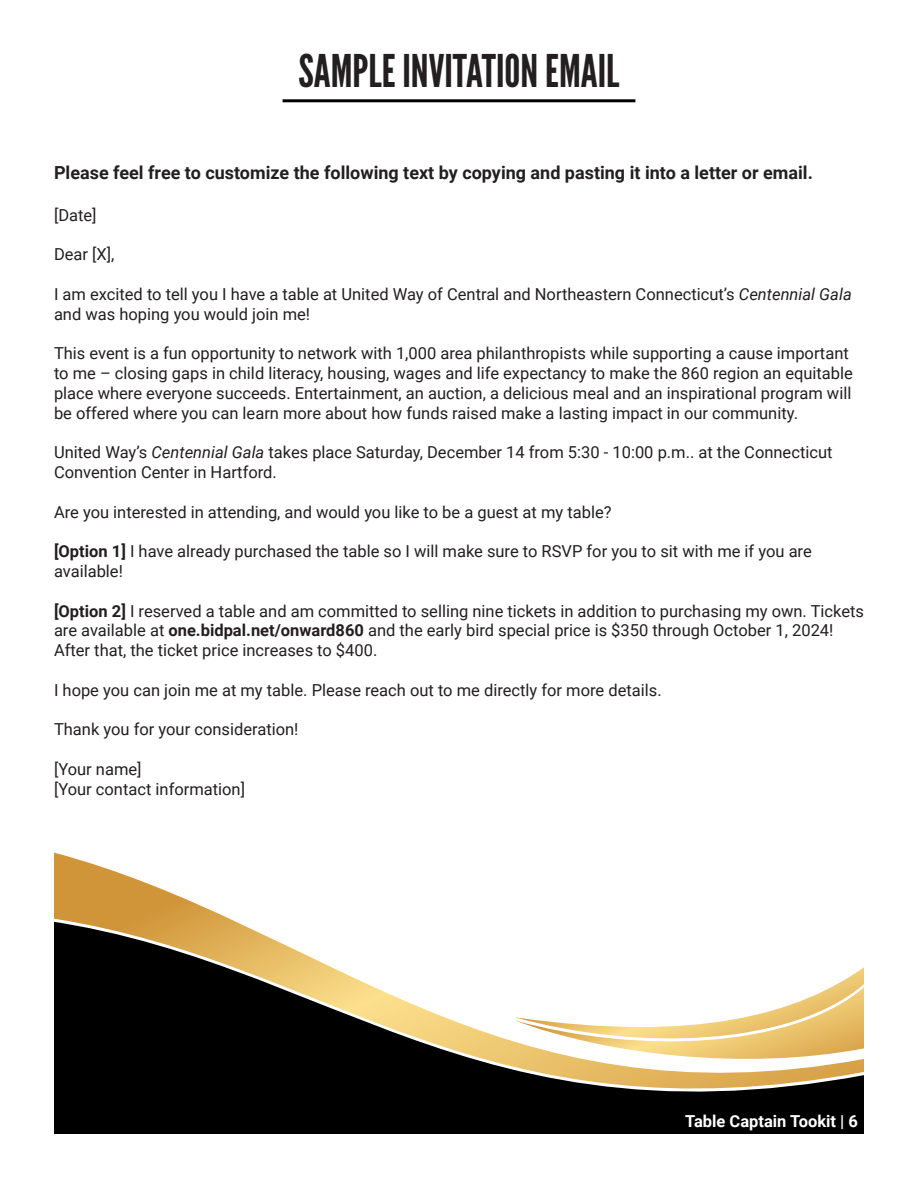
<style>
.page{position:relative;width:918px;height:1188px;background:#fff}
.page>*{position:absolute;margin:0;border:0;box-sizing:border-box;transform-origin:0 0}
.t1{font:45px "League Gothic";color:#231f20}
.t2{font:700 18px "Roboto";color:#231f20}
.t3{font:16.5px/19.8px "Roboto";color:#231f20}
.t4{font:700 16.5px "Roboto";color:#fff}
.s1{font-style:italic}
.s2{font-weight:700}
</style>
<div class="page">
<hr style="left:283px;top:99px;width:352px;height:3px;background:#000">
<svg style="left:54px;top:853px;width:810px;height:281px"></svg>
<svg style="left:54px;top:913px;width:810px;height:206px;fill:#000"></svg>
<svg style="left:515px;top:967px;width:349px;height:104px"></svg>
<p class="t1" style="left:299px;top:44px;width:322px">SAMPLE INVITATION EMAIL</p>
<p class="t2" style="left:54px;top:160px;width:760px">Please feel free to customize the following text by copying and pasting it into a letter or email.</p>
<p class="t3" style="left:54px;top:204px;width:44px">[Date]</p>
<p class="t3" style="left:54px;top:244px;width:62px">Dear [X],</p>
<p class="t3" style="left:54px;top:283px;width:799px">I am excited to tell you I have a table at United Way of Central and Northeastern Connecticut’s <span class="s1">Centennial Gala </span>and was hoping you would join me!</p>
<p class="t3" style="left:54px;top:343px;width:800px">This event is a fun opportunity to network with 1,000 area philanthropists while supporting a cause important to me – closing gaps in child literacy, housing, wages and life expectancy to make the 860 region an equitable place where everyone succeeds. Entertainment, an auction, a delicious meal and an inspirational program will be offered where you can learn more about how funds raised make a lasting impact in our community.</p>
<p class="t3" style="left:54px;top:442px;width:780px">United Way’s <span class="s1">Centennial Gala</span> takes place Saturday, December 14 from 5:30 - 10:00 p.m.. at the Connecticut<br>Convention Center in Hartford.</p>
<p class="t3" style="left:54px;top:501px;width:559px">Are you interested in attending, and would you like to be a guest at my table?</p>
<p class="t3" style="left:54px;top:541px;width:759px"><span class="s2">[Option 1]</span> I have already purchased the table so I will make sure to RSVP for you to sit with me if you are available!</p>
<p class="t3" style="left:54px;top:600px;width:812px"><span class="s2">[Option 2]</span> I reserved a table and am committed to selling nine tickets in addition to purchasing my own. Tickets are available at <span class="s2">one.bidpal.net/onward860</span> and the early bird special price is $350 through October 1, 2024!<br>After that, the ticket price increases to $400.</p>
<p class="t3" style="left:54px;top:679px;width:609px">I hope you can join me at my table. Please reach out to me directly for more details.</p>
<p class="t3" style="left:54px;top:719px;width:246px">Thank you for your consideration!</p>
<p class="t3" style="left:54px;top:759px;width:89px">[Your name]</p>
<p class="t3" style="left:54px;top:778px;width:193px">[Your contact information]</p>
<p class="t4" style="left:685px;top:1109px;width:174px">Table Captain Tookit | 6</p>
</div>
